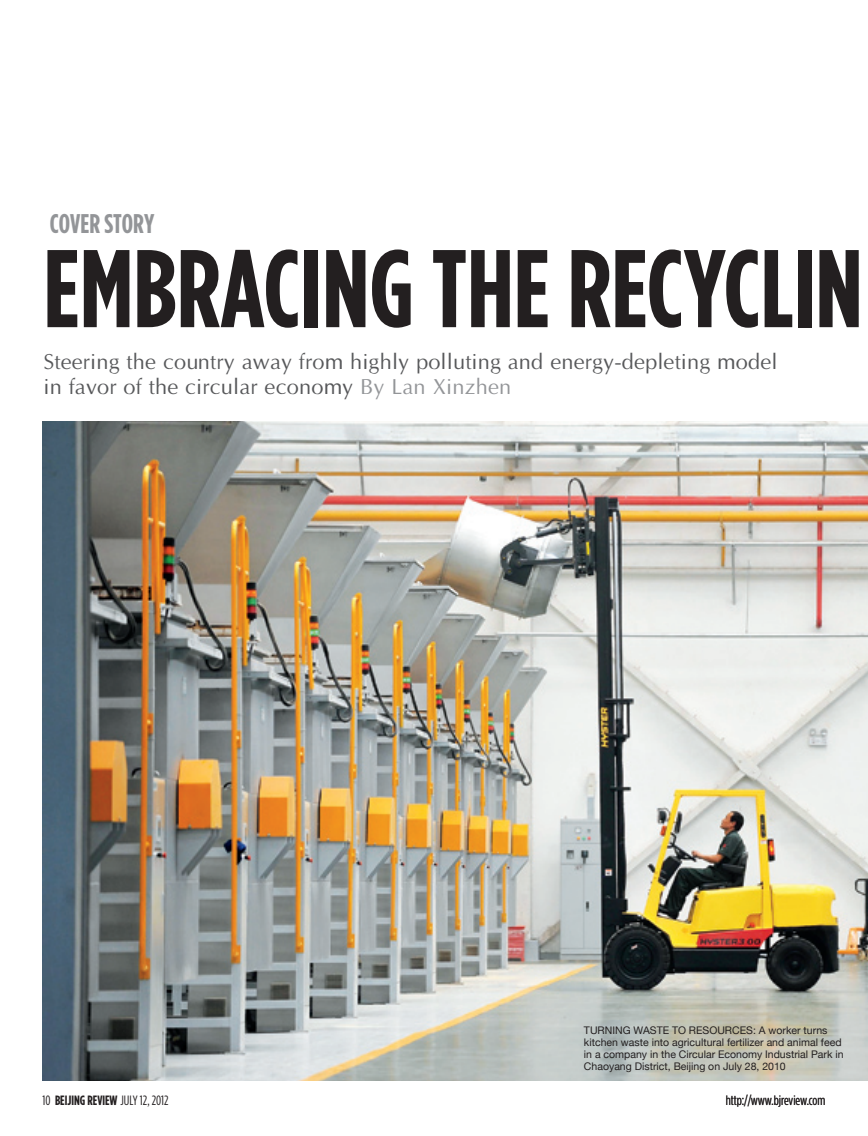
<style>
.page{position:relative;width:868px;height:1136px;background:#fff}
.page>*{position:absolute;margin:0;border:0;box-sizing:border-box;transform-origin:0 0}
.t1{font:700 condensed 110.1px "Gotham HTF";color:#231f20}
.t2{font:700 condensed 27px "Gotham HTF";color:#939598}
.t3{font:22.5px/25.5px "Optane";color:#57585a}
.t4{font:condensed 13.5px "Gotham HTF";color:#231f20}
.t5{font:10.5px/12px "Helvetica Neue";color:#231f20}
.s1{color:#939598}
.s2{font-weight:700}
</style>
<div class="page">
<img style="left:43px;top:421px;width:824px;height:659px">
<h2 class="t2" style="left:50px;top:208px;width:106px">COVER STORY</h2>
<h1 class="t1" style="left:43px;top:226px;width:820px">EMBRACING THE RECYCLIN</h1>
<h3 class="t3" style="left:43px;top:349px;width:735px">Steering the country away from highly polluting and energy-depleting model in favor of the circular economy <span class="s1">By Lan Xinzhen</span></h3>
<p class="t5" style="left:584px;top:1024px;width:261px">TURNING WASTE TO RESOURCES: A worker turns kitchen waste into agricultural fertilizer and animal feed in a company in the Circular Economy Industrial Park in Chaoyang District, Beijing on July 28, 2010</p>
<p class="t4" style="left:43px;top:1092px;width:128px">10 <span class="s2">BEIJING REVIEW</span> JULY 12, 2012</p>
<p class="t4" style="left:725px;top:1092px;width:101px">http://www.bjreview.com</p>
</div>
